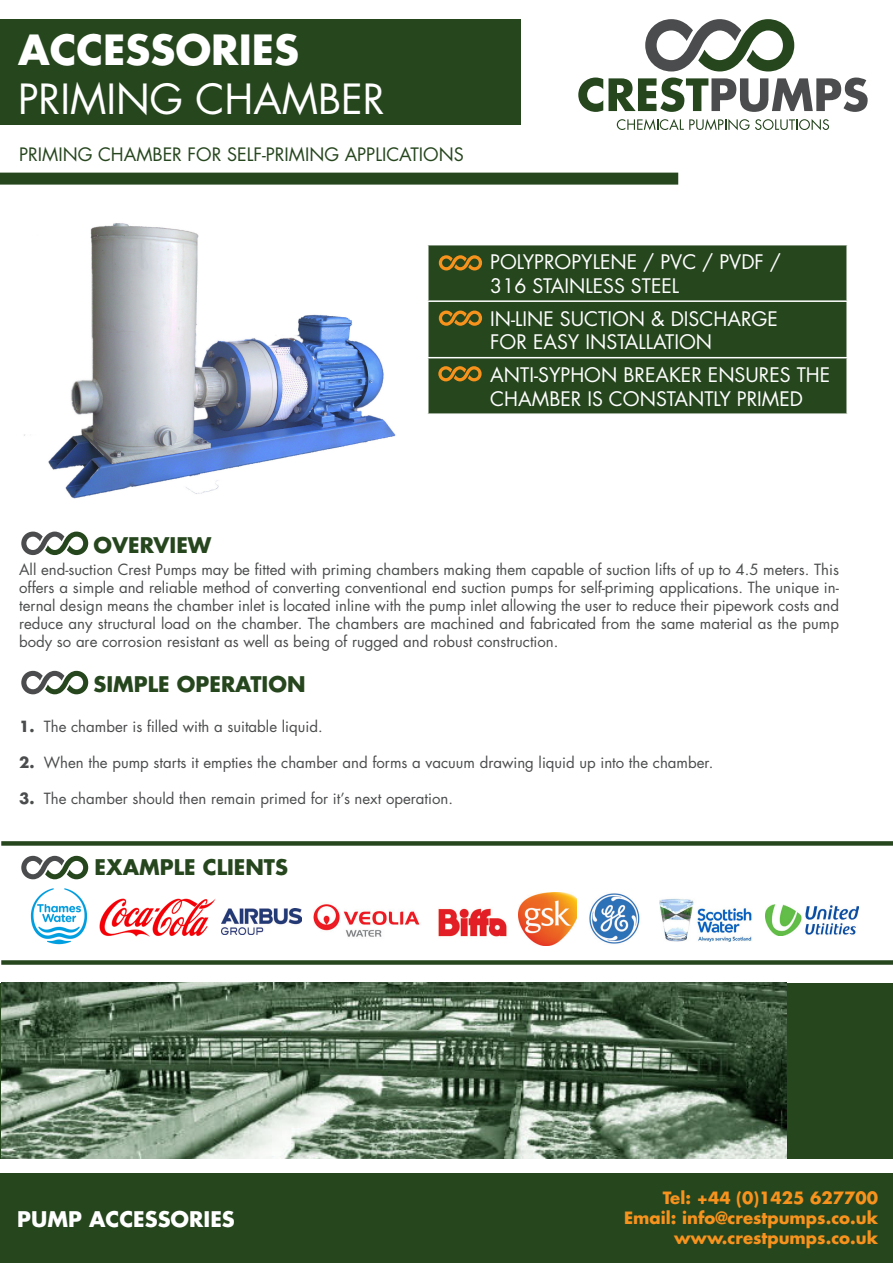
<style>
.page{position:relative;width:893px;height:1263px;background:#fff}
.page>*{position:absolute;margin:0;border:0;box-sizing:border-box;transform-origin:0 0}
.t1{font:40.5px "Futura Std";color:#fff}
.t2{font:700 40.5px "Futura Std";color:#fff}
.t3{font:700 21px "Futura Std";color:#26461e}
.t4{font:700 21px "Futura Std";color:#fff}
.t5{font:19.5px/23.4px "Futura Std";color:#fff}
.t6{font:18px "Futura Std";color:#26461e}
.t7{font:700 16.5px/19.8px "Futura Std";color:#f7931d;text-align:right}
.t8{font:15px/18px "Futura Std";color:#4b4c4d;text-align:justify}
.s1{font-weight:700}
</style>
<div class="page">
<svg style="left:578px;top:78px;width:290px;height:34px"></svg>
<svg style="left:617px;top:119px;width:212px;height:11px"></svg>
<svg style="left:645px;top:19px;width:149px;height:53px"></svg>
<div style="left:0;top:19px;width:521px;height:105px;background:#26461e"></div>
<div style="left:0;top:173px;width:678px;height:12px;background:#26461e"></div>
<svg style="left:21px;top:531px;width:67px;height:24px"></svg>
<div style="left:0;top:1174px;width:893px;height:89px;background:#26461e"></div>
<img style="left:24px;top:223px;width:372px;height:276px">
<div style="left:428px;top:245px;width:418px;height:168px;background:#26461e"></div>
<hr style="left:427px;top:300px;width:421px;height:2px;background:#fff">
<hr style="left:427px;top:357px;width:421px;height:1px;background:#fff">
<svg style="left:439px;top:311px;width:43px;height:15px"></svg>
<svg style="left:439px;top:255px;width:43px;height:15px"></svg>
<svg style="left:438px;top:366px;width:44px;height:15px"></svg>
<svg style="left:21px;top:671px;width:67px;height:23px"></svg>
<svg style="left:21px;top:856px;width:67px;height:23px"></svg>
<div style="left:1px;top:841px;width:892px;height:5px;background:#26461e"></div>
<div style="left:1px;top:960px;width:892px;height:5px;background:#26461e"></div>
<img style="left:313px;top:904px;width:107px;height:33px">
<img style="left:222px;top:908px;width:79px;height:26px">
<img style="left:30px;top:888px;width:58px;height:57px">
<img style="left:99px;top:898px;width:116px;height:39px">
<img style="left:438px;top:908px;width:69px;height:29px">
<img style="left:518px;top:893px;width:59px;height:52px">
<img style="left:659px;top:898px;width:93px;height:44px">
<img style="left:765px;top:905px;width:94px;height:30px">
<img style="left:589px;top:893px;width:51px;height:51px">
<div style="left:0;top:983px;width:893px;height:175px;background:#26461e"></div>
<img style="left:1px;top:983px;width:786px;height:175px">
<h1 class="t2" style="left:18px;top:23px;width:283px">ACCESSORIES</h1>
<h1 class="t1" style="left:18px;top:73px;width:368px">PRIMING CHAMBER</h1>
<p class="t6" style="left:19px;top:142px;width:446px">PRIMING CHAMBER FOR SELF-PRIMING APPLICATIONS</p>
<h3 class="t5" style="left:490px;top:251px;width:292px">POLYPROPYLENE / PVC / PVDF /<br>316 STAINLESS STEEL</h3>
<h3 class="t5" style="left:490px;top:307px;width:289px">IN-LINE SUCTION &amp; DISCHARGE<br>FOR EASY INSTALLATION</h3>
<h3 class="t5" style="left:490px;top:364px;width:341px">ANTI-SYPHON BREAKER ENSURES THE<br>CHAMBER IS CONSTANTLY PRIMED</h3>
<h2 class="t3" style="left:94px;top:531px;width:119px">OVERVIEW</h2>
<p class="t8" style="left:19px;top:560px;width:821px">All end-suction Crest Pumps may be fitted with priming chambers making them capable of suction lifts of up to 4.5 meters. This offers a simple and reliable method of converting conventional end suction pumps for self-priming applications. The unique in&shy;ternal design means the chamber inlet is located inline with the pump inlet allowing the user to reduce their pipework costs and reduce any structural load on the chamber. The chambers are machined and fabricated from the same material as the pump body so are corrosion resistant as well as being of rugged and robust construction.</p>
<h2 class="t3" style="left:94px;top:671px;width:214px">SIMPLE OPERATION</h2>
<p class="t8" style="left:19px;top:718px;width:305px"><span class="s1">1.</span> The chamber is filled with a suitable liquid.</p>
<p class="t8" style="left:19px;top:754px;width:696px"><span class="s1">2.</span> When the pump starts it empties the chamber and forms a vacuum drawing liquid up into the chamber.</p>
<p class="t8" style="left:19px;top:790px;width:435px"><span class="s1">3.</span> The chamber should then remain primed for it’s next operation.</p>
<h2 class="t3" style="left:95px;top:853px;width:195px">EXAMPLE CLIENTS</h2>
<h2 class="t4" style="left:17px;top:1205px;width:219px">PUMP ACCESSORIES</h2>
<p class="t7" style="left:624px;top:1188px;width:255px">Tel: +44 (0)1425 627700<br>Email: info@crestpumps.co.uk www.crestpumps.co.uk</p>
</div>
